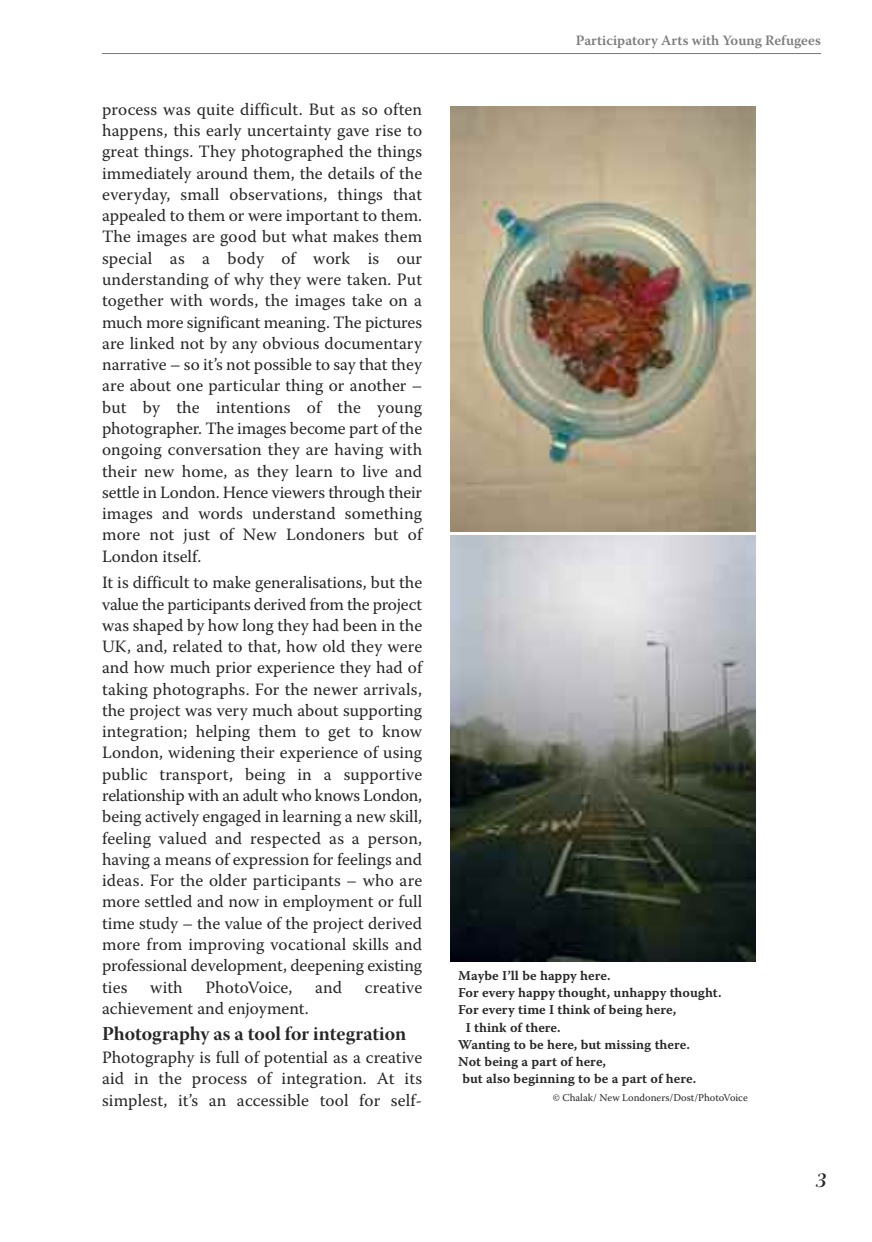
<style>
.page{position:relative;width:872px;height:1242px;background:#fff}
.page>*{position:absolute;margin:0;border:0;box-sizing:border-box;transform-origin:0 0}
.t1{font:21px "Warnock Pro Semibold It Disp";color:#272627}
.t2{font:19.5px "Warnock Pro Bold Subh";color:#272627}
.t3{font:17.25px/21.3px "Warnock Pro";letter-spacing:.005em;color:#272627;text-align:justify}
.t4{font:600 14.25px "Warnock Pro";color:#7d7d7d}
.t5{font:13.5px "Warnock Pro Semibold Capt";color:#272627}
.t6{font:10.5px "Warnock Pro";color:#272627}
</style>
<div class="page">
<hr style="left:102px;top:53px;width:719px;height:1px;background:#7d7d7d">
<img style="left:451px;top:106px;width:304px;height:425px">
<img style="left:451px;top:536px;width:304px;height:425px">
<p class="t3" style="left:102px;top:100px;width:321px">process was quite difficult. But as so often happens, this early uncertainty gave rise to great things. They photographed the things immediately around them, the details of the everyday, small observations, things that appealed to them or were important to them.<br>The images are good but what makes them special as a body of work is our understanding of why they were taken. Put together with words, the images take on a much more significant meaning. The pictures are linked not by any obvious documentary narrative – so it’s not possible to say that they are about one particular thing or another – but by the intentions of the young photographer. The images become part of the ongoing conversation they are having with their new home, as they learn to live and settle in London. Hence viewers through their images and words understand something more not just of New Londoners but of London itself.</p>
<p class="t3" style="left:102px;top:573px;width:321px">It is difficult to make generalisations, but the value the participants derived from the project was shaped by how long they had been in the UK, and, related to that, how old they were and how much prior experience they had of taking photographs. For the newer arrivals, the project was very much about supporting integration; helping them to get to know London, widening their experience of using public transport, being in a supportive relationship with an adult who knows London, being actively engaged in learning a new skill, feeling valued and respected as a person, having a means of expression for feelings and ideas. For the older participants – who are more settled and now in employment or full time study – the value of the project derived more from improving vocational skills and professional development, deepening existing ties</p>
<p class="t3" style="left:150px;top:977px;width:34px">with</p>
<p class="t3" style="left:205px;top:977px;width:89px">PhotoVoice,</p>
<p class="t3" style="left:315px;top:977px;width:29px">and</p>
<p class="t3" style="left:365px;top:977px;width:59px">creative</p>
<p class="t3" style="left:102px;top:999px;width:208px">achievement and enjoyment.</p>
<p class="t2" style="left:102px;top:1026px;width:306px">Photography as a tool for integration</p>
<p class="t3" style="left:102px;top:1048px;width:321px">Photography is full of potential as a creative aid in the process of integration. At its simplest, it’s an accessible tool for self-</p>
<p class="t4" style="left:575px;top:35px;width:247px">Participatory Arts with Young Refugees</p>
<p class="t5" style="left:458px;top:970px;width:154px">Maybe I’ll be happy here.</p>
<p class="t5" style="left:458px;top:987px;width:265px">For every happy thought, unhappy thought.</p>
<p class="t5" style="left:458px;top:1005px;width:220px">For every time I think of being here,</p>
<p class="t5" style="left:466px;top:1022px;width:96px">I think of there.</p>
<p class="t5" style="left:458px;top:1039px;width:233px">Wanting to be here, but missing there.</p>
<p class="t5" style="left:458px;top:1056px;width:149px">Not being a part of here,</p>
<p class="t5" style="left:462px;top:1074px;width:235px">but also beginning to be a part of here.</p>
<p class="t6" style="left:553px;top:1093px;width:196px">© Chalak/ New Londoners/Dost/PhotoVoice</p>
<p class="t1" style="left:815px;top:1172px;width:12px">3</p>
</div>
